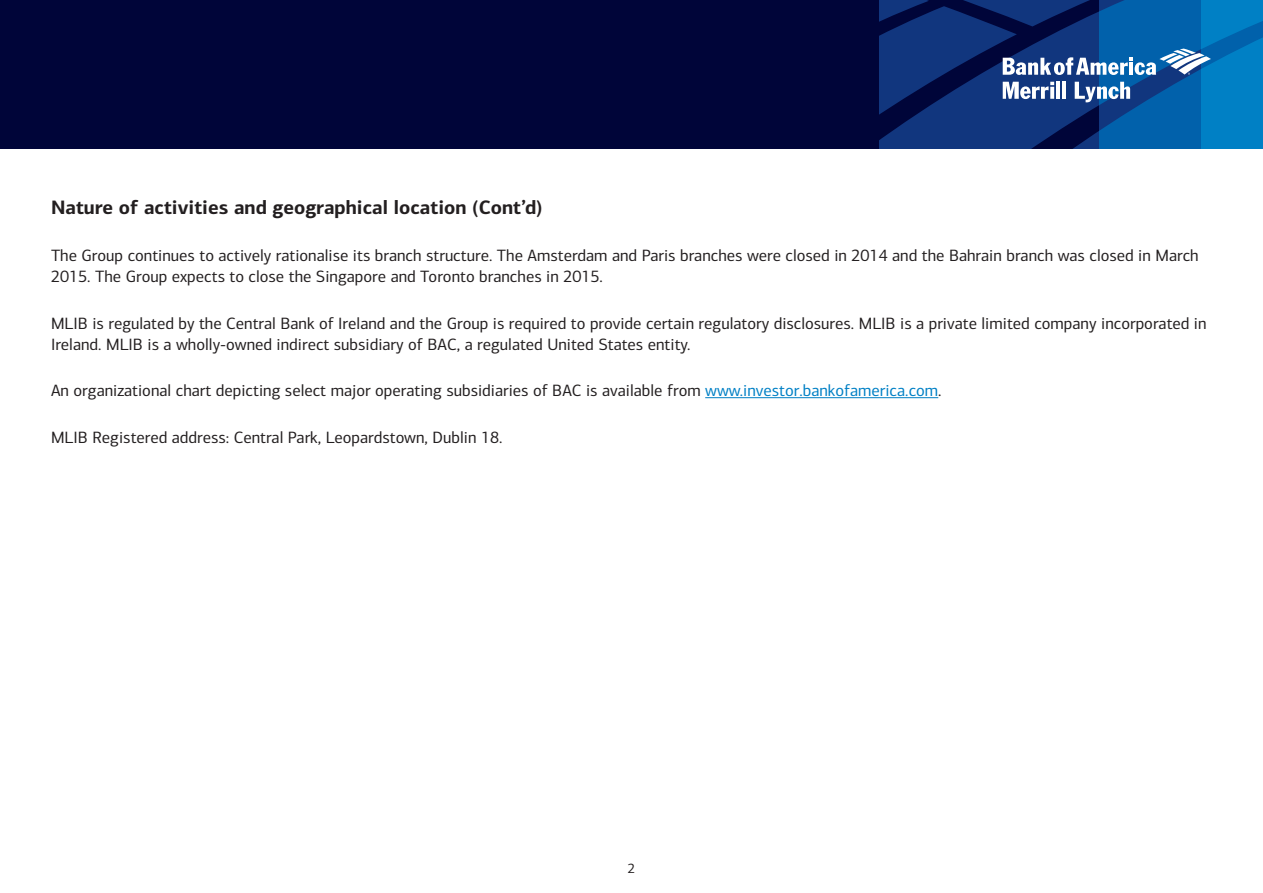
<style>
.page{position:relative;width:1263px;height:893px;background:#fff}
.page>*{position:absolute;margin:0;border:0;box-sizing:border-box;transform-origin:0 0}
.Heading_level_2{font:700 19.5px "Connections";color:#231f20}
.Body_Text{font:16.5px/21px "Connections";color:#231f20}
.t1{font:13.5px "Connections";color:#231f20}
.s1{color:#0080c5}
</style>
<div class="page">
<div style="left:0;top:0;width:1263px;height:149px;background:#000539"></div>
<svg style="left:880px;top:0;width:123px;height:149px;fill:#11367e"></svg>
<svg style="left:1003px;top:0;width:260px;height:149px;background:#185fa0"></svg>
<hr style="left:705px;top:397px;width:233px;height:1px;background:#0080c5">
<p class="Heading_level_2" style="left:51px;top:196px;width:493px">Nature of activities and geographical location (Cont’d)</p>
<p class="Body_Text" style="left:51px;top:245px;width:1149px">The Group continues to actively rationalise its branch structure. The Amsterdam and Paris branches were closed in 2014 and the Bahrain branch was closed in March<br>2015. The Group expects to close the Singapore and Toronto branches in 2015.</p>
<p class="Body_Text" style="left:51px;top:312px;width:1157px">MLIB is regulated by the Central Bank of Ireland and the Group is required to provide certain regulatory disclosures. MLIB is a private limited company incorporated in<br>Ireland. MLIB is a wholly-owned indirect subsidiary of BAC, a regulated United States entity.</p>
<p class="Body_Text" style="left:51px;top:380px;width:892px">An organizational chart depicting select major operating subsidiaries of BAC is available from <span class="s1">www.investor.bankofamerica.com</span>.</p>
<p class="Body_Text" style="left:51px;top:426px;width:453px">MLIB Registered address: Central Park, Leopardstown, Dublin 18.</p>
<p class="t1" style="left:628px;top:860px;width:9px">2</p>
</div>
